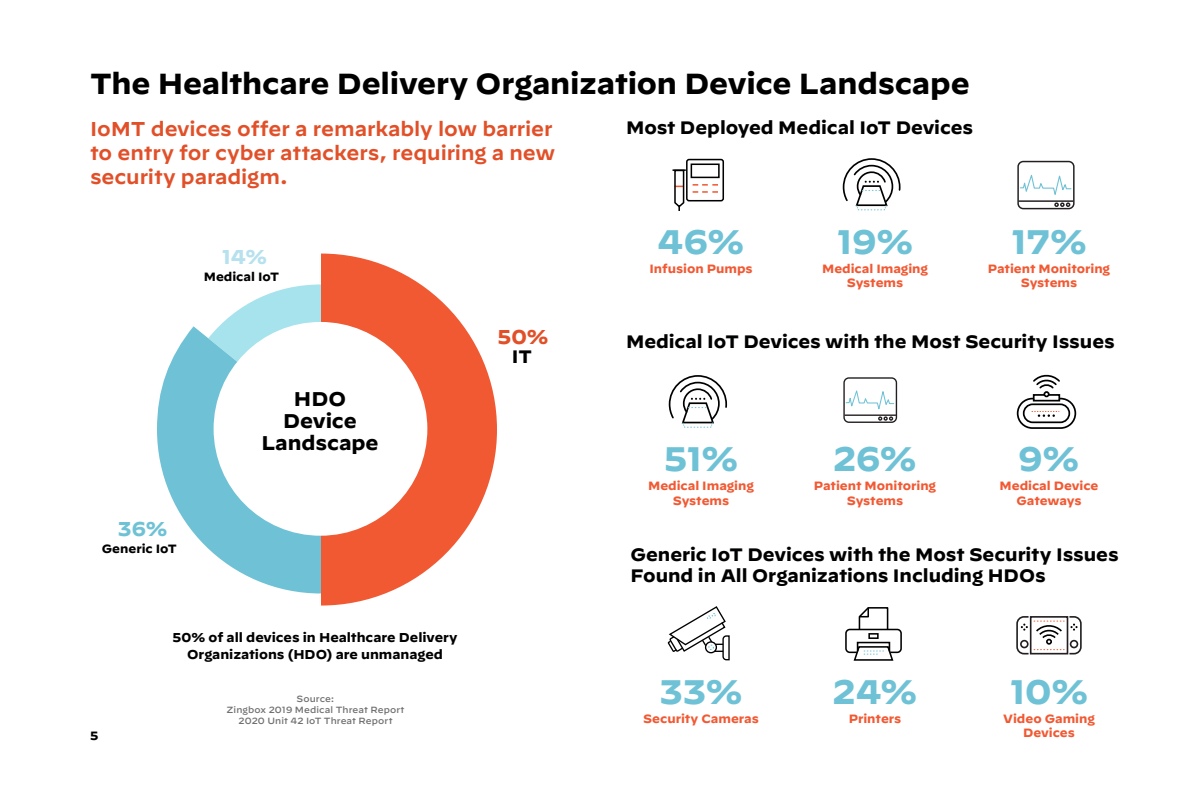
<style>
.page{position:relative;width:1200px;height:800px;background:#fff}
.page>*{position:absolute;margin:0;border:0;box-sizing:border-box;transform-origin:0 0}
.t1{font:700 34px "Decimal";letter-spacing:-.005em;color:#6fc2d6}
.t2{font:700 29px "Decimal";letter-spacing:-.005em;color:#000}
.t3{font:600 20px/24px "Decimal";letter-spacing:-.005em;color:#e15028}
.t4{font:700 20px "Decimal";color:#e15028}
.t5{font:700 20px "Decimal";color:#b7e1ee}
.t6{font:700 20px "Decimal";color:#6fc2d6}
.t7{font:700 19.8px/22px "Decimal";letter-spacing:-.005em;color:#000;text-align:center}
.t8{font:700 18px/21.6px "Decimal";letter-spacing:-.005em;color:#000101}
.t9{font:700 18px "Decimal";color:#000}
.t10{font:700 12.8px/17px "Decimal";color:#000;text-align:center}
.t11{font:700 12px/14.4px "Decimal";color:#f15933;text-align:center}
.t12{font:700 12px "Decimal";color:#000}
.t13{font:500 9px/10.8px "Decimal";letter-spacing:.01em;color:#707070;text-align:center}
</style>
<div class="page">
<svg style="left:1017px;top:375px;width:59px;height:54px"></svg>
<svg style="left:843px;top:158px;width:58px;height:52px"></svg>
<svg style="left:669px;top:375px;width:58px;height:53px"></svg>
<svg style="left:668px;top:606px;width:62px;height:55px"></svg>
<svg style="left:1016px;top:616px;width:66px;height:38px"></svg>
<div style="left:845px;top:629px;width:57px;height:24px;border:2px solid #000;border-radius:4px"></div>
<div style="left:868px;top:633px;width:11px;height:6px;border:2px solid #000"></div>
<div style="left:857px;top:642px;width:33px;height:10px;border:2px solid #000"></div>
<svg style="left:858px;top:607px;width:31px;height:24px"></svg>
<svg style="left:853px;top:645px;width:41px;height:16px"></svg>
<div style="left:1017px;top:161px;width:58px;height:48px;border:1px solid #231f20;border-radius:5px"></div>
<hr style="left:1019px;top:200px;width:54px;height:2px;background:#231f20">
<svg style="left:1019px;top:174px;width:53px;height:33px"></svg>
<div style="left:843px;top:377px;width:54px;height:46px;border:1px solid #231f20;border-radius:5px"></div>
<hr style="left:845px;top:414px;width:51px;height:2px;background:#231f20">
<svg style="left:845px;top:390px;width:50px;height:31px"></svg>
<div style="left:686px;top:159px;width:38px;height:42px;border:2px solid #000;border-radius:2px"></div>
<svg style="left:693px;top:184px;width:25px;height:9px"></svg>
<div style="left:691px;top:164px;width:29px;height:14px;border:2px solid #000"></div>
<svg style="left:673px;top:169px;width:13px;height:42px"></svg>
<svg style="left:219px;top:284px;width:102px;height:42px"></svg>
<svg style="left:157px;top:326px;width:164px;height:268px;fill:#6fc2d6"></svg>
<svg style="left:321px;top:254px;width:176px;height:352px;fill:#f15933"></svg>
<div style="left:214px;top:322px;width:213px;height:214px;background:#fff;border-radius:50%"></div>
<h2 class="t2" style="left:90px;top:67px;width:881px">The Healthcare Delivery Organization Device Landscape</h2>
<h3 class="t3" style="left:90px;top:114px;width:467px">IoMT devices offer a remarkably low barrier to entry for cyber attackers, requiring a new security paradigm.</h3>
<h3 class="t8" style="left:626px;top:117px;width:349px">Most Deployed Medical IoT Devices</h3>
<h3 class="t5" style="left:222px;top:245px;width:47px">14%</h3>
<p class="t12" style="left:204px;top:270px;width:77px">Medical IoT</p>
<h1 class="t1" style="left:658px;top:222px;width:88px">46%</h1>
<p class="t11" style="left:649px;top:261px;width:105px">Infusion Pumps</p>
<h1 class="t1" style="left:837px;top:222px;width:78px">19%</h1>
<p class="t11" style="left:822px;top:261px;width:107px">Medical Imaging<br>Systems</p>
<h1 class="t1" style="left:1011px;top:222px;width:77px">17%</h1>
<p class="t11" style="left:988px;top:261px;width:124px">Patient Monitoring<br>Systems</p>
<h3 class="t6" style="left:118px;top:518px;width:51px">36%</h3>
<p class="t12" style="left:102px;top:542px;width:77px">Generic IoT</p>
<h3 class="t7" style="left:261px;top:388px;width:119px">HDO<br>Device<br>Landscape</h3>
<p class="t10" style="left:173px;top:629px;width:286px">50% of all devices in Healthcare Delivery<br>Organizations (HDO) are unmanaged</p>
<p class="t12" style="left:90px;top:728px;width:10px">5</p>
<p class="t13" style="left:227px;top:693px;width:179px">Source:<br>Zingbox 2019 Medical Threat Report<br>2020 Unit 42 IoT Threat Report</p>
<h3 class="t4" style="left:498px;top:325px;width:53px">50%</h3>
<h3 class="t9" style="left:512px;top:346px;width:21px">IT</h3>
<h3 class="t8" style="left:626px;top:331px;width:490px">Medical IoT Devices with the Most Security Issues</h3>
<h1 class="t1" style="left:664px;top:440px;width:76px">51%</h1>
<p class="t11" style="left:648px;top:479px;width:107px">Medical Imaging<br>Systems</p>
<h1 class="t1" style="left:833px;top:440px;width:85px">26%</h1>
<p class="t11" style="left:814px;top:479px;width:124px">Patient Monitoring<br>Systems</p>
<h1 class="t1" style="left:1019px;top:440px;width:62px">9%</h1>
<p class="t11" style="left:1000px;top:479px;width:100px">Medical Device<br>Gateways</p>
<h3 class="t8" style="left:630px;top:544px;width:490px">Generic IoT Devices with the Most Security Issues<br>Found in All Organizations Including HDOs</h3>
<h1 class="t1" style="left:659px;top:672px;width:85px">33%</h1>
<p class="t11" style="left:643px;top:711px;width:117px">Security Cameras</p>
<h1 class="t1" style="left:833px;top:672px;width:86px">24%</h1>
<p class="t11" style="left:849px;top:711px;width:54px">Printers</p>
<h1 class="t1" style="left:1010px;top:672px;width:80px">10%</h1>
<p class="t11" style="left:1003px;top:711px;width:93px">Video Gaming<br>Devices</p>
</div>
